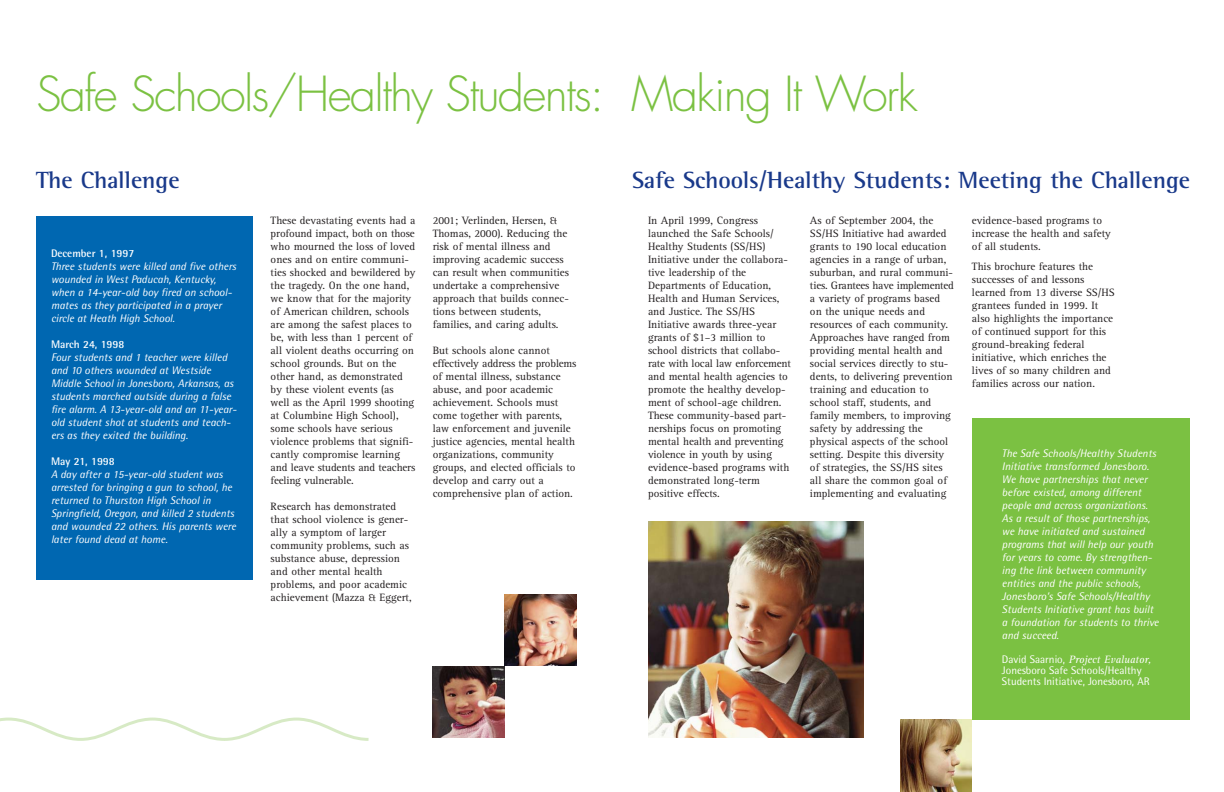
<style>
.page{position:relative;width:1224px;height:792px;background:#fff}
.page>*{position:absolute;margin:0;border:0;box-sizing:border-box;transform-origin:0 0}
.t1{font:300 47px "Futura";letter-spacing:-.035em;color:#7bc142}
.t2{font:700 24px "Rotis Semi Serif";color:#19398a}
.t3{font:11px/13px "Rotis Serif";color:#231f20}
.t4{font:italic 11px/13px "Rotis Semi Sans";color:#fff}
.t5{font:11px/11px "Rotis Semi Sans";color:#fff}
.t6{font:700 11px "Rotis Semi Sans";color:#fff}
.t7{font:italic 11px "Rotis Serif";color:#fff}
.s1{font-family:"Rotis Semi Sans";font-style:normal}
</style>
<div class="page">
<div style="left:36px;top:216px;width:217px;height:364px;background:#0067b1"></div>
<div style="left:972px;top:418px;width:218px;height:302px;background:#7bc142"></div>
<svg style="left:0;top:718px;width:369px;height:23px"></svg>
<img style="left:648px;top:522px;width:216px;height:216px">
<img style="left:505px;top:594px;width:72px;height:72px">
<img style="left:900px;top:720px;width:72px;height:72px">
<img style="left:433px;top:666px;width:72px;height:72px">
<h1 class="t1" style="left:36px;top:72px;width:883px">Safe Schools/Healthy Students: Making It Work</h1>
<h2 class="t2" style="left:36px;top:171px;width:145px">The Challenge</h2>
<h2 class="t2" style="left:632px;top:171px;width:559px">Safe Schools/Healthy Students: Meeting the Challenge</h2>
<p class="t6" style="left:51px;top:250px;width:85px">December 1, 1997</p>
<p class="t4" style="left:51px;top:261px;width:187px">Three students were killed and five others wounded in West Paducah, Kentucky, when a 14-year-old boy fired on school&shy;mates as they participated in a prayer circle at Heath High School.</p>
<p class="t6" style="left:51px;top:341px;width:75px">March 24, 1998</p>
<p class="t4" style="left:51px;top:352px;width:187px">Four students and 1 teacher were killed and 10 others wounded at Westside Middle School in Jonesboro, Arkansas, as students marched outside during a false fire alarm. A 13-year-old and an 11-year&shy;old student shot at students and teach&shy;ers as they exited the building.</p>
<p class="t6" style="left:51px;top:458px;width:65px">May 21, 1998</p>
<p class="t4" style="left:51px;top:469px;width:186px">A day after a 15-year-old student was arrested for bringing a gun to school, he returned to Thurston High School in Springfield, Oregon, and killed 2 students and wounded 22 others. His parents were later found dead at home.</p>
<p class="t3" style="left:271px;top:214px;width:147px">These devastating events had a profound impact, both on those who mourned the loss of loved ones and on entire communi&shy;ties shocked and bewildered by the tragedy. On the one hand, we know that for the majority of American children, schools are among the safest places to be, with less than 1 percent of all violent deaths occurring on school grounds. But on the other hand, as demonstrated by these violent events (as<br>well as the April 1999 shooting at Columbine High School), some schools have serious violence problems that signifi&shy;cantly compromise learning and leave students and teachers feeling vulnerable.</p>
<p class="t3" style="left:271px;top:500px;width:143px">Research has demonstrated that school violence is gener&shy;ally a symptom of larger community problems, such as substance abuse, depression and other mental health problems, and poor academic achievement (Mazza &amp; Eggert,</p>
<p class="t3" style="left:433px;top:214px;width:138px">2001; Verlinden, Hersen, &amp;<br>Thomas, 2000). Reducing the risk of mental illness and improving academic success can result when communities undertake a comprehensive approach that builds connec&shy;tions between students, families, and caring adults.</p>
<p class="t3" style="left:433px;top:344px;width:145px">But schools alone cannot effectively address the problems of mental illness, substance abuse, and poor academic achievement. Schools must come together with parents, law enforcement and juvenile justice agencies, mental health organizations, community groups, and elected officials to develop and carry out a comprehensive plan of action.</p>
<p class="t3" style="left:648px;top:214px;width:144px">In April 1999, Congress launched the Safe Schools/<br>Healthy Students (SS/HS)<br>Initiative under the collabora&shy;tive leadership of the<br>Departments of Education,<br>Health and Human Services, and Justice. The SS/HS<br>Initiative awards three-year grants of $1–3 million to school districts that collabo&shy;rate with local law enforcement and mental health agencies to promote the healthy develop&shy;ment of school-age children.<br>These community-based part&shy;nerships focus on promoting mental health and preventing violence in youth by using evidence-based programs with demonstrated long-term positive effects.</p>
<p class="t3" style="left:810px;top:214px;width:145px">As of September 2004, the<br>SS/HS Initiative had awarded grants to 190 local education agencies in a range of urban, suburban, and rural communi&shy;ties. Grantees have implemented a variety of programs based on the unique needs and resources of each community.<br>Approaches have ranged from providing mental health and social services directly to stu&shy;dents, to delivering prevention training and education to school staff, students, and family members, to improving safety by addressing the physical aspects of the school setting. Despite this diversity of strategies, the SS/HS sites all share the common goal of implementing and evaluating</p>
<p class="t3" style="left:972px;top:214px;width:140px">evidence-based programs to increase the health and safety of all students.</p>
<p class="t3" style="left:972px;top:260px;width:144px">This brochure features the successes of and lessons learned from 13 diverse SS/HS grantees funded in 1999. It also highlights the importance of continued support for this ground-breaking federal initiative, which enriches the lives of so many children and families across our nation.</p>
<p class="t4" style="left:1002px;top:448px;width:158px">The Safe Schools/Healthy Students<br>Initiative transformed Jonesboro.<br>We have partnerships that never before existed, among different people and across organizations.<br>As a result of those partnerships, we have initiated and sustained programs that will help our youth for years to come. By strengthen&shy;ing the link between community entities and the public schools,<br>Jonesboro’s Safe Schools/Healthy<br>Students Initiative grant has built a foundation for students to thrive and succeed.</p>
<p class="t7" style="left:1002px;top:656px;width:151px"><span class="s1">David Saarnio,</span> Project Evaluator,</p>
<p class="t5" style="left:1002px;top:666px;width:149px">Jonesboro Safe Schools/Healthy<br>Students Initiative, Jonesboro, AR</p>
</div>
